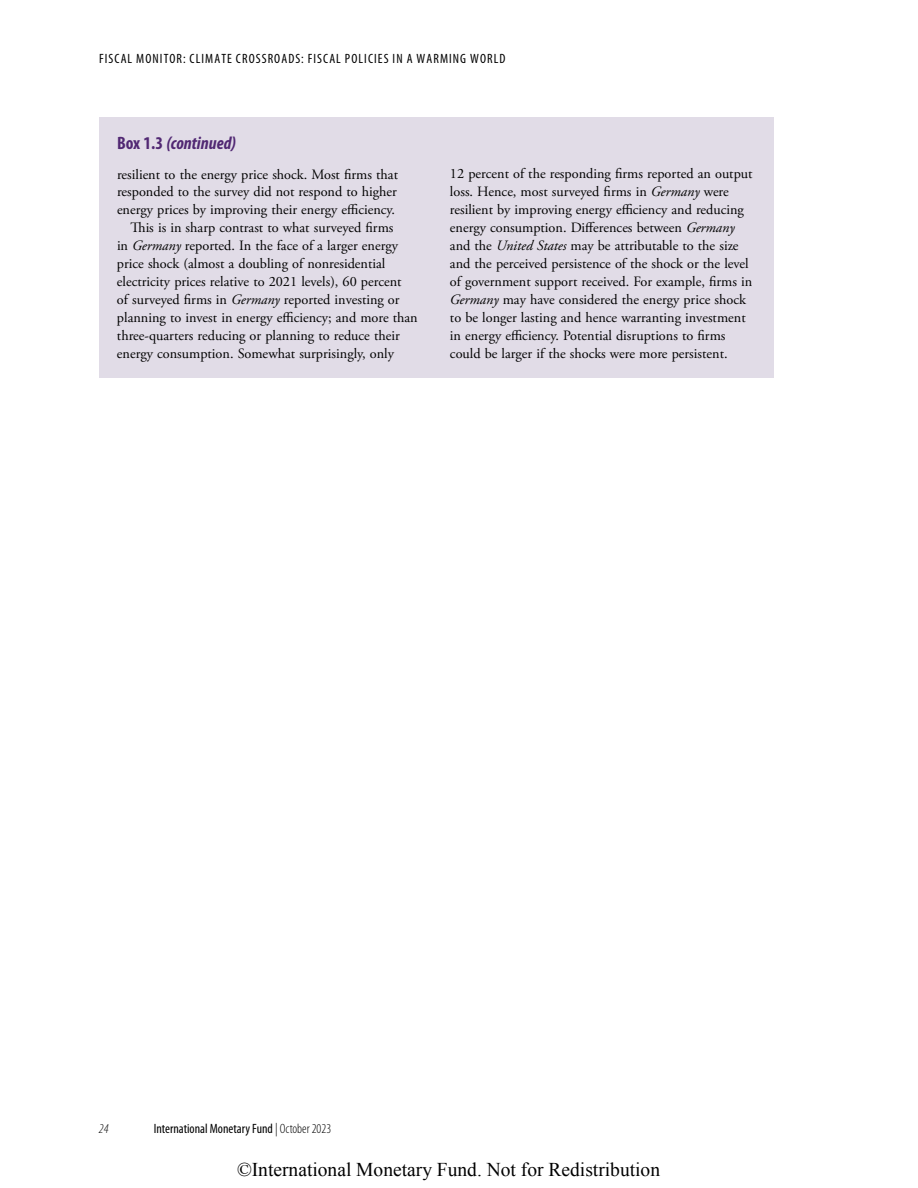
<style>
.page{position:relative;width:918px;height:1188px;background:#fff}
.page>*{position:absolute;margin:0;border:0;box-sizing:border-box;transform-origin:0 0}
.t1{font:19.5px "Times New Roman";color:#000}
.t2{font:italic 700 condensed 18px "Myriad Pro";color:#512873}
.t3{font:14.25px/18px "Adobe Garamond Pro";color:#000}
.t4{font:condensed 13.5px "Myriad Pro";color:#000}
.t5{font:condensed 13.5px "Myriad Pro";letter-spacing:.08em;color:#000}
.t6{font:italic 300 condensed 13.5px "Myriad Pro";color:#000}
.s1{font-style:normal}
.s2{font-style:italic}
.s3{font-weight:300}
</style>
<div class="page">
<div style="left:99px;top:117px;width:675px;height:261px;background:#e1dce7"></div>
<p class="t5" style="left:99px;top:51px;width:104px">FISCAL MONITOR: CLIMAT</p>
<p class="t4" style="left:227px;top:51px;width:23px">E CROSSROA</p>
<p class="t4" style="left:288px;top:51px;width:32px">DS: FISCAL</p>
<p class="t4" style="left:345px;top:51px;width:13px">POLICI</p>
<p class="t4" style="left:378px;top:51px;width:56px">ES IN A WARMIN</p>
<p class="t4" style="left:460px;top:51px;width:47px">G WORLD</p>
<p class="t2" style="left:117px;top:133px;width:121px"><span class="s1">Box 1.3</span> (continued)</p>
<p class="t3" style="left:117px;top:165px;width:283px">resilient to the energy price shock. Most firms that</p>
<p class="t3" style="left:117px;top:183px;width:281px">responded to the survey did not respond to higher</p>
<p class="t3" style="left:117px;top:201px;width:280px">energy prices by improving their energy efficiency.</p>
<p class="t3" style="left:130px;top:219px;width:265px">This is in sharp contrast to what surveyed firms</p>
<p class="t3" style="left:117px;top:237px;width:283px">in <span class="s2">Germany</span> reported. In the face of a larger energy</p>
<p class="t3" style="left:117px;top:255px;width:270px">price shock (almost a doubling of nonresidential</p>
<p class="t3" style="left:117px;top:273px;width:286px">electricity prices relative to 2021 levels), 60 percent</p>
<p class="t3" style="left:117px;top:291px;width:284px">of surveyed firms in <span class="s2">Germany</span> reported investing or</p>
<p class="t3" style="left:117px;top:309px;width:302px">planning to invest in energy efficiency; and more than</p>
<p class="t3" style="left:117px;top:327px;width:284px">three-quarters reducing or planning to reduce their</p>
<p class="t3" style="left:117px;top:345px;width:279px">energy consumption. Somewhat surprisingly, only</p>
<p class="t3" style="left:450px;top:165px;width:304px">12 percent of the responding firms reported an output loss. Hence, most surveyed firms in <span class="s2">Germany</span> were resilient by improving energy efficiency and reducing energy consumption. Differences between <span class="s2">Germany </span>and the <span class="s2">United States</span> may be attributable to the size and the perceived persistence of the shock or the level of government support received. For example, firms in <span class="s2">Germany</span> may have considered the energy price shock to be longer lasting and hence warranting investment in energy efficiency. Potential disruptions to firms could be larger if the shocks were more persistent.</p>
<p class="t6" style="left:99px;top:1122px;width:11px">24</p>
<p class="t4" style="left:154px;top:1122px;width:179px">INTERNATIONAL MONETARY FUND <span class="s3">| October 2023</span></p>
<h1 class="t1" style="left:237px;top:1156px;width:425px">©International Monetary Fund. Not for Redistribution</h1>
</div>
